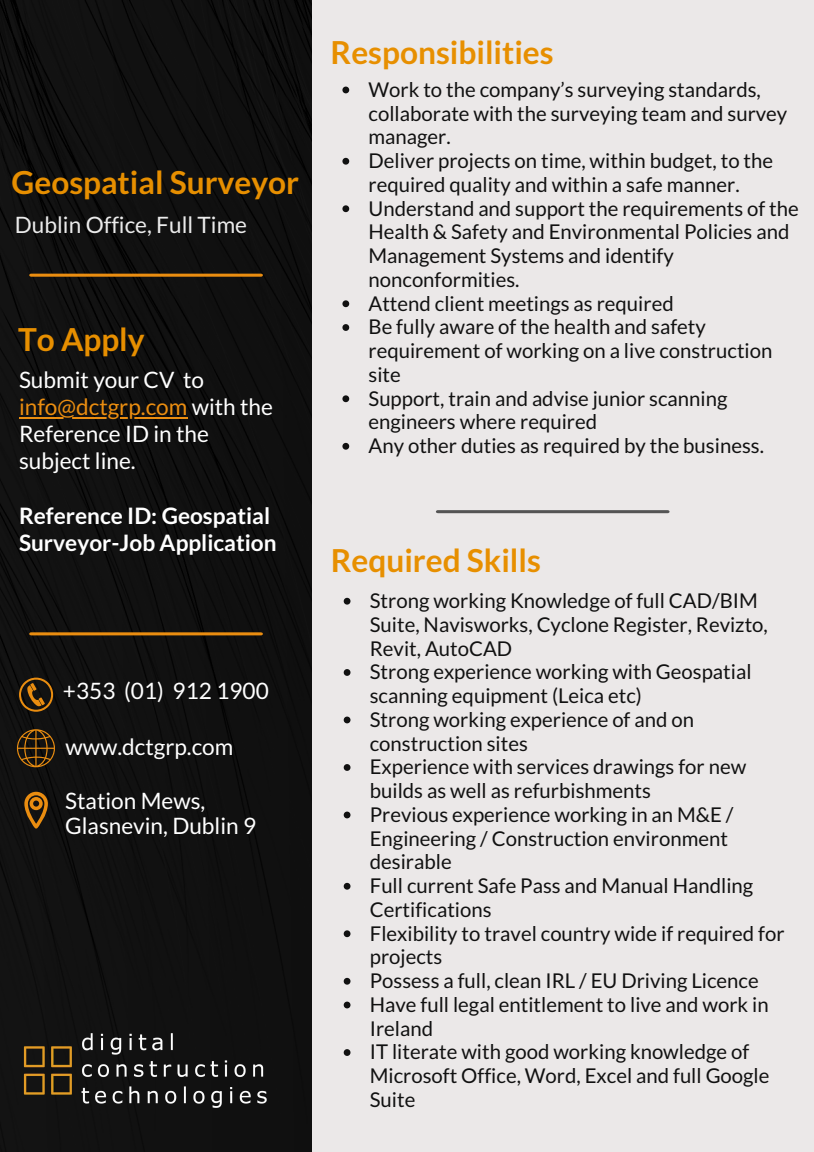
<style>
.page{position:relative;width:814px;height:1152px;background:#fff}
.page>*{position:absolute;margin:0;border:0;box-sizing:border-box;transform-origin:0 0}
.t1{font:700 31.68px "Lato";color:#e78f00}
.t2{font:22.57px/27.1px "Lato";color:#fff}
.t3{font:700 22.57px/27.1px "Lato";color:#fff}
.t4{font:22.57px "Lato";color:#ebebeb}
.t5{font:20.3px/23.8px "Lato";color:#111}
.s1{color:#ea8d10}
</style>
<div class="page">
<div style="left:0;top:0;width:814px;height:1151px;background:#ebe8e8"></div>
<svg style="left:342px;top:87px;width:7px;height:6px"></svg>
<svg style="left:342px;top:158px;width:7px;height:6px"></svg>
<svg style="left:342px;top:205px;width:7px;height:7px"></svg>
<svg style="left:342px;top:300px;width:7px;height:7px"></svg>
<svg style="left:342px;top:324px;width:7px;height:7px"></svg>
<svg style="left:342px;top:395px;width:7px;height:7px"></svg>
<svg style="left:342px;top:443px;width:7px;height:6px"></svg>
<hr style="left:438px;top:510px;width:229px;height:3px;background:#545454">
<div style="left:0;top:0;width:312px;height:1151px;background:#101010"></div>
<svg style="left:31px;top:273px;width:230px;height:4px"></svg>
<svg style="left:19px;top:677px;width:34px;height:34px"></svg>
<svg style="left:24px;top:791px;width:24px;height:37px"></svg>
<svg style="left:17px;top:729px;width:38px;height:38px"></svg>
<hr style="left:19px;top:417px;width:168px;height:1px;background:#ea8d10">
<hr style="left:31px;top:632px;width:230px;height:3px;background:#ea8d10">
<img style="left:12px;top:1019px;width:268px;height:90px">
<svg style="left:344px;top:597px;width:6px;height:7px"></svg>
<svg style="left:344px;top:669px;width:6px;height:6px"></svg>
<svg style="left:344px;top:716px;width:6px;height:7px"></svg>
<svg style="left:344px;top:764px;width:6px;height:6px"></svg>
<svg style="left:344px;top:811px;width:6px;height:7px"></svg>
<svg style="left:344px;top:882px;width:6px;height:7px"></svg>
<svg style="left:344px;top:930px;width:6px;height:6px"></svg>
<svg style="left:344px;top:977px;width:6px;height:7px"></svg>
<svg style="left:344px;top:1001px;width:6px;height:7px"></svg>
<svg style="left:344px;top:1049px;width:6px;height:6px"></svg>
<p class="t1" style="left:12px;top:163px;width:289px">Geospatial Surveyor</p>
<p class="t4" style="left:15px;top:210px;width:234px">Dublin Office, Full Time</p>
<p class="t1" style="left:18px;top:320px;width:128px">To Apply</p>
<p class="t2" style="left:19px;top:365px;width:255px">Submit your CV to <span class="s1">info@dctgrp.com</span> with the<br>Reference ID in the subject line.</p>
<p class="t3" style="left:19px;top:501px;width:259px">Reference ID: Geospatial<br>Surveyor-Job Application</p>
<p class="t2" style="left:63px;top:676px;width:207px">+353 (01) 912 1900</p>
<p class="t2" style="left:65px;top:732px;width:169px">www.dctgrp.com</p>
<p class="t2" style="left:65px;top:787px;width:192px;line-height:25.4px">Station Mews,<br>Glasnevin, Dublin 9</p>
<p class="t1" style="left:330px;top:33px;width:224px">Responsibilities</p>
<p class="t5" style="left:368px;top:77px;width:420px">Work to the company’s surveying standards, collaborate with the surveying team and survey manager.</p>
<p class="t5" style="left:368px;top:148px;width:406px">Deliver projects on time, within budget, to the required quality and within a safe manner.</p>
<p class="t5" style="left:368px;top:196px;width:432px">Understand and support the requirements of the Health &amp; Safety and Environmental Policies and Management Systems and identify nonconformities.</p>
<p class="t5" style="left:368px;top:291px;width:307px">Attend client meetings as required</p>
<p class="t5" style="left:368px;top:314px;width:405px">Be fully aware of the health and safety requirement of working on a live construction site</p>
<p class="t5" style="left:368px;top:385px;width:360px">Support, train and advise junior scanning engineers where required</p>
<p class="t5" style="left:368px;top:433px;width:397px">Any other duties as required by the business.</p>
<p class="t1" style="left:331px;top:540px;width:212px">Required Skills</p>
<p class="t5" style="left:370px;top:588px;width:399px">Strong working Knowledge of full CAD/BIM<br>Suite, Navisworks, Cyclone Register, Revizto,<br>Revit, AutoCAD</p>
<p class="t5" style="left:370px;top:659px;width:383px">Strong experience working with Geospatial scanning equipment (Leica etc)</p>
<p class="t5" style="left:370px;top:706px;width:326px">Strong working experience of and on construction sites</p>
<p class="t5" style="left:370px;top:754px;width:378px">Experience with services drawings for new builds as well as refurbishments</p>
<p class="t5" style="left:370px;top:801px;width:365px">Previous experience working in an M&amp;E /<br>Engineering / Construction environment desirable</p>
<p class="t5" style="left:370px;top:873px;width:385px">Full current Safe Pass and Manual Handling<br>Certifications</p>
<p class="t5" style="left:370px;top:920px;width:416px">Flexibility to travel country wide if required for projects</p>
<p class="t5" style="left:370px;top:967px;width:390px">Possess a full, clean IRL / EU Driving Licence</p>
<p class="t5" style="left:370px;top:991px;width:400px">Have full legal entitlement to live and work in<br>Ireland</p>
<p class="t5" style="left:370px;top:1039px;width:401px">IT literate with good working knowledge of<br>Microsoft Office, Word, Excel and full Google<br>Suite</p>
</div>
